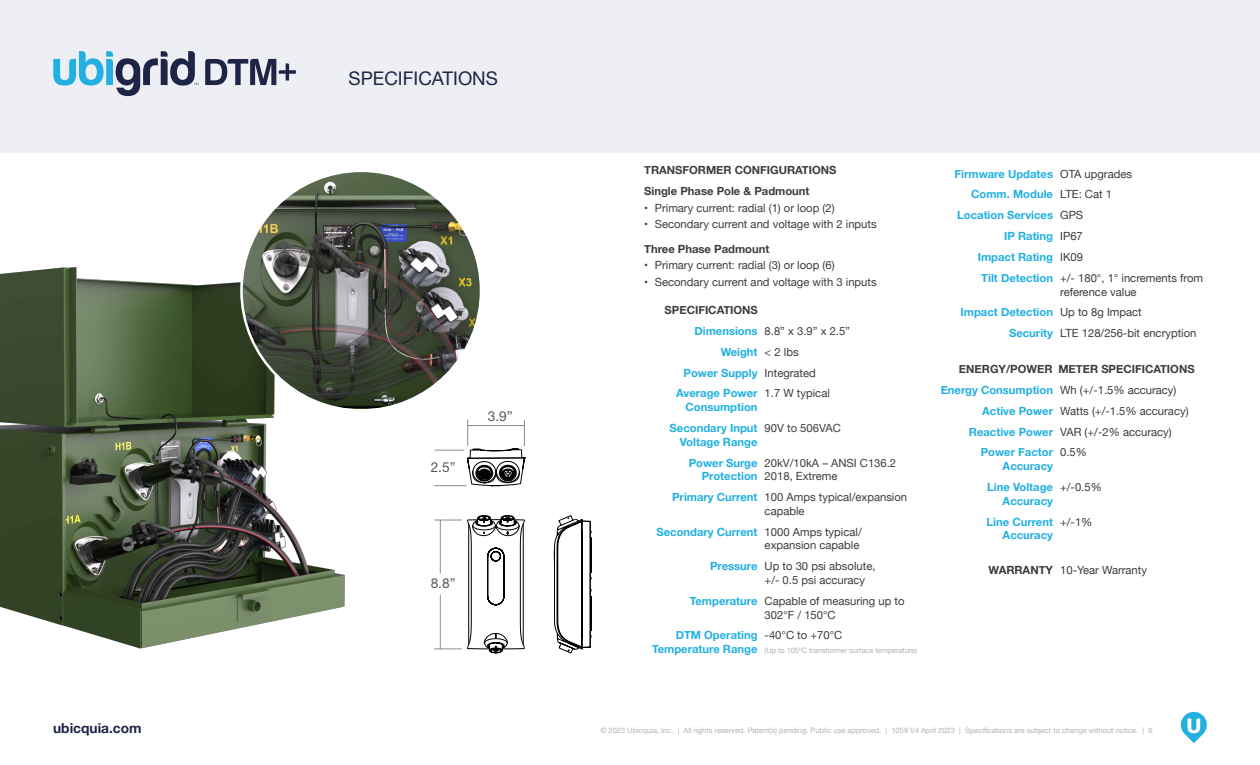
<style>
.page{position:relative;width:1260px;height:765px;background:#fff}
.page>*{position:absolute;margin:0;border:0;box-sizing:border-box;transform-origin:0 0}
.t1{font:18.75px "Helvetica Neue";color:#1e2445}
.t2{font:13.75px "Helvetica Neue";color:#5a5a5c}
.t3{font:700 13.75px "Helvetica Neue";color:#1e2445}
.t4{font:11.25px/20.9px "Helvetica Neue";color:#3c3c3b}
.t5{font:700 11.25px/20.9px "Helvetica Neue";color:#22b0e1}
.t6{font:700 11.25px/20.9px "Helvetica Neue";color:#3c3c3b}
.t7{font:7.5px "Helvetica Neue";color:#b3b2b2}
.s1{font-weight:700;color:#22b0e1}
.s2{font-weight:400;color:#3c3c3b}
.s3{color:#22b0e1}
.s4{font-weight:400}
.s5{font-weight:700}
</style>
<div class="page">
<div style="left:0;top:0;width:1260px;height:153px;background:#eeeff5"></div>
<svg style="left:205px;top:59px;width:91px;height:26px"></svg>
<svg style="left:53px;top:51px;width:145px;height:46px"></svg>
<img style="left:0;top:267px;width:345px;height:382px">
<svg style="left:434px;top:419px;width:91px;height:234px"></svg>
<svg style="left:554px;top:515px;width:38px;height:138px"></svg>
<img style="left:241px;top:171px;width:240px;height:239px;border-radius:120px">
<svg style="left:1181px;top:712px;width:26px;height:31px"></svg>
<h1 class="t1" style="left:349px;top:65px;width:151px">SPECIFICATIONS</h1>
<p class="t2" style="left:431px;top:457px;width:26px">2.5”</p>
<p class="t2" style="left:488px;top:406px;width:26px">3.9”</p>
<p class="t2" style="left:431px;top:573px;width:26px">8.8”</p>
<p class="t6" style="left:644px;top:160px;width:194px">TRANSFORMER CONFIGURATIONS<br>Single Phase Pole &amp; Padmount</p>
<p class="t4" style="left:644px;top:198px;width:192px">• Primary current: radial (1) or loop (2)</p>
<p class="t4" style="left:644px;top:215px;width:234px">• Secondary current and voltage with 2 inputs</p>
<p class="t6" style="left:644px;top:239px;width:127px">Three Phase Padmount</p>
<p class="t4" style="left:644px;top:256px;width:192px">• Primary current: radial (3) or loop (6)</p>
<p class="t4" style="left:644px;top:272px;width:234px">• Secondary current and voltage with 3 inputs</p>
<p class="t6" style="left:665px;top:300px;width:95px">SPECIFICATIONS</p>
<p class="t4" style="left:694px;top:321px;width:157px"><span class="s1">Dimensions</span> 8.8” x 3.9” x 2.5”</p>
<p class="t5" style="left:721px;top:342px;width:79px">Weight <span class="s2">&lt; 2 lbs</span></p>
<p class="t5" style="left:684px;top:362px;width:134px">Power Supply <span class="s2">Integrated</span></p>
<p class="t5" style="left:676px;top:383px;width:155px">Average Power <span class="s2">1.7 W typical</span></p>
<p class="t5" style="left:670px;top:397px;width:173px;text-indent:16px">Consumption<br>Secondary Input <span class="s2">90V to 506VAC</span></p>
<p class="t5" style="left:689px;top:432px;width:209px;text-indent:-9px">Voltage Range<br>Power Surge <span class="s2">20kV/10kA – ANSI C136.2</span></p>
<p class="t4" style="left:672px;top:466px;width:237px;text-indent:30px"><span class="s1">Protection</span> 2018, Extreme<br><span class="s1">Primary Current</span> 100 Amps typical/expansion</p>
<p class="t4" style="left:656px;top:501px;width:207px;text-indent:108px">capable<br><span class="s1">Secondary Current</span> 1000 Amps typical/</p>
<p class="t4" style="left:710px;top:536px;width:167px;text-indent:55px">expansion capable<br><span class="s1">Pressure</span> Up to 30 psi absolute,</p>
<p class="t4" style="left:690px;top:570px;width:216px;text-indent:75px">+/- 0.5 psi accuracy<br><span class="s1">Temperature</span> Capable of measuring up to</p>
<p class="t4" style="left:676px;top:605px;width:168px;text-indent:89px">302°F / 150°C<br><span class="s1">DTM Operating</span> -40°C to +70°C</p>
<p class="t5" style="left:652px;top:639px;width:107px">Temperature Range</p>
<p class="t7" style="left:765px;top:645px;width:154px">(Up to 105ºC transformer surface temperature)</p>
<p class="t5" style="left:955px;top:163px;width:179px">Firmware Updates <span class="s2">OTA upgrades</span></p>
<p class="t5" style="left:971px;top:184px;width:142px">Comm. Module <span class="s2">LTE: Cat 1</span></p>
<p class="t5" style="left:957px;top:205px;width:128px">Location Services <span class="s2">GPS</span></p>
<p class="t5" style="left:1004px;top:226px;width:80px">IP Rating <span class="s2">IP67</span></p>
<p class="t5" style="left:978px;top:247px;width:107px">Impact Rating <span class="s2">IK09</span></p>
<p class="t4" style="left:981px;top:268px;width:223px"><span class="s1">Tilt Detection</span> +/- 180°, 1° increments from</p>
<p class="t4" style="left:1060px;top:282px;width:78px">reference value</p>
<p class="t5" style="left:961px;top:302px;width:183px">Impact Detection <span class="s2">Up to 8g Impact</span></p>
<p class="t4" style="left:1009px;top:323px;width:189px"><span class="s1">Security</span> LTE 128/256-bit encryption</p>
<p class="t6" style="left:941px;top:359px;width:255px;text-indent:18px">ENERGY/POWER METER SPECIFICATIONS<br><span class="s3">Energy Consumption</span> <span class="s4">Wh (+/-1.5% accuracy)</span></p>
<p class="t4" style="left:982px;top:401px;width:208px"><span class="s1">Active Power</span> Watts (+/-1.5% accuracy)</p>
<p class="t4" style="left:969px;top:422px;width:204px"><span class="s1">Reactive Power</span> VAR (+/-2% accuracy)</p>
<p class="t5" style="left:981px;top:442px;width:108px">Power Factor <span class="s2">0.5%</span></p>
<p class="t5" style="left:987px;top:456px;width:116px;text-indent:15px">Accuracy<br>Line Voltage <span class="s2">+/-0.5%</span></p>
<p class="t5" style="left:987px;top:491px;width:107px;text-indent:16px">Accuracy<br>Line Current <span class="s2">+/-1%</span></p>
<p class="t5" style="left:1003px;top:525px;width:52px">Accuracy</p>
<p class="t4" style="left:988px;top:560px;width:160px"><span class="s5">WARRANTY</span> 10-Year Warranty</p>
<p class="t3" style="left:53px;top:718px;width:90px">ubicquia.com</p>
<p class="t7" style="left:600px;top:725px;width:554px">© 2023 Ubicquia, Inc. | All rights reserved. Patent(s) pending. Public use approved. | 1059 V4 April 2023 | Specifications are subject to change without notice. | 6</p>
</div>
